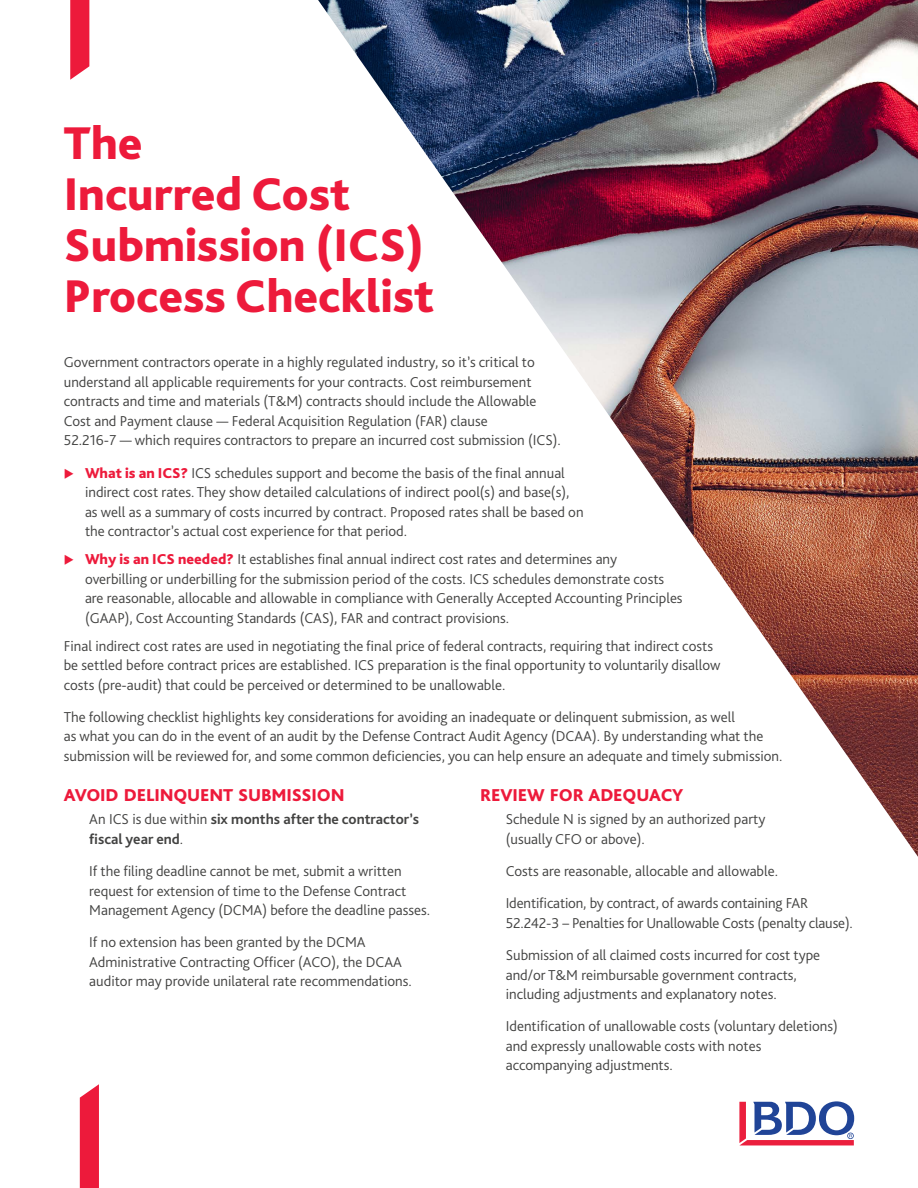
<style>
.page{position:relative;width:918px;height:1188px;background:#fff}
.page>*{position:absolute;margin:0;border:0;box-sizing:border-box;transform-origin:0 0}
.t1{font:800 48px/51px "Bliss Pro";color:#ed1a3b}
.t2{font:800 18px "Bliss Pro";letter-spacing:-.01em;color:#ed1a3b}
.t3{font:300 15px/19.5px "Bliss Pro";color:#424241}
.t4{font:700 15px/19.5px "Bliss Pro";color:#424241}
.s1{font-weight:800;color:#ed1a3b}
.s2{font-weight:300}
</style>
<div class="page">
<svg style="left:70px;top:0;width:19px;height:80px;background:#ee304e"></svg>
<svg style="left:80px;top:1084px;width:19px;height:104px;background:#ee2948"></svg>
<svg style="left:739px;top:1101px;width:115px;height:44px"></svg>
<img style="left:318px;top:0;width:600px;height:857px">
<h1 class="t1" style="left:64px;top:117px;width:372px">The<br>Incurred Cost<br>Submission (ICS)<br>Process Checklist</h1>
<p class="t3" style="left:64px;top:352px;width:498px">Government contractors operate in a highly regulated industry, so it’s critical to understand all applicable requirements for your contracts. Cost reimbursement contracts and time and materials (T&amp;M) contracts should include the Allowable Cost and Payment clause — Federal Acquisition Regulation (FAR) clause<br>52.216-7 — which requires contractors to prepare an incurred cost submission (ICS).</p>
<p class="t3" style="left:85px;top:462px;width:500px"><span class="s1">What is an ICS?</span> ICS schedules support and become the basis of the final annual indirect cost rates. They show detailed calculations of indirect pool(s) and base(s), as well as a summary of costs incurred by contract. Proposed rates shall be based on the contractor’s actual cost experience for that period.</p>
<p class="t3" style="left:85px;top:549px;width:599px"><span class="s1">Why is an ICS needed?</span> It establishes final annual indirect cost rates and determines any overbilling or underbilling for the submission period of the costs. ICS schedules demonstrate costs are reasonable, allocable and allowable in compliance with Generally Accepted Accounting Principles (GAAP), Cost Accounting Standards (CAS), FAR and contract provisions.</p>
<p class="t3" style="left:64px;top:635px;width:658px">Final indirect cost rates are used in negotiating the final price of federal contracts, requiring that indirect costs be settled before contract prices are established. ICS preparation is the final opportunity to voluntarily disallow costs (pre-audit) that could be perceived or determined to be unallowable.</p>
<p class="t3" style="left:64px;top:707px;width:720px">The following checklist highlights key considerations for avoiding an inadequate or delinquent submission, as well<br>as what you can do in the event of an audit by the Defense Contract Audit Agency (DCAA). By understanding what the submission will be reviewed for, and some common deficiencies, you can help ensure an adequate and timely submission.</p>
<p class="t2" style="left:64px;top:783px;width:282px">AVOID DELINQUENT SUBMISSION</p>
<p class="t4" style="left:89px;top:809px;width:331px"><span class="s2">An ICS is due within</span> six months after the contractor’s fiscal year end<span class="s2">.</span></p>
<p class="t3" style="left:89px;top:861px;width:342px">If the filing deadline cannot be met, submit a written request for extension of time to the Defense Contract<br>Management Agency (DCMA) before the deadline passes.</p>
<p class="t3" style="left:89px;top:932px;width:324px">If no extension has been granted by the DCMA<br>Administrative Contracting Officer (ACO), the DCAA auditor may provide unilateral rate recommendations.</p>
<p class="t2" style="left:480px;top:783px;width:205px">REVIEW FOR ADEQUACY</p>
<p class="t3" style="left:506px;top:809px;width:261px">Schedule N is signed by an authorized party (usually CFO or above).</p>
<p class="t3" style="left:506px;top:855px;width:304px;line-height:32.2px">Costs are reasonable, allocable and allowable.<br>Identification, by contract, of awards containing FAR</p>
<p class="t3" style="left:506px;top:906px;width:349px;line-height:32.2px">52.242-3 – Penalties for Unallowable Costs (penalty clause).<br>Submission of all claimed costs incurred for cost type</p>
<p class="t3" style="left:506px;top:965px;width:293px">and/or T&amp;M reimbursable government contracts, including adjustments and explanatory notes.</p>
<p class="t3" style="left:506px;top:1016px;width:334px">Identification of unallowable costs (voluntary deletions) and expressly unallowable costs with notes accompanying adjustments.</p>
</div>
